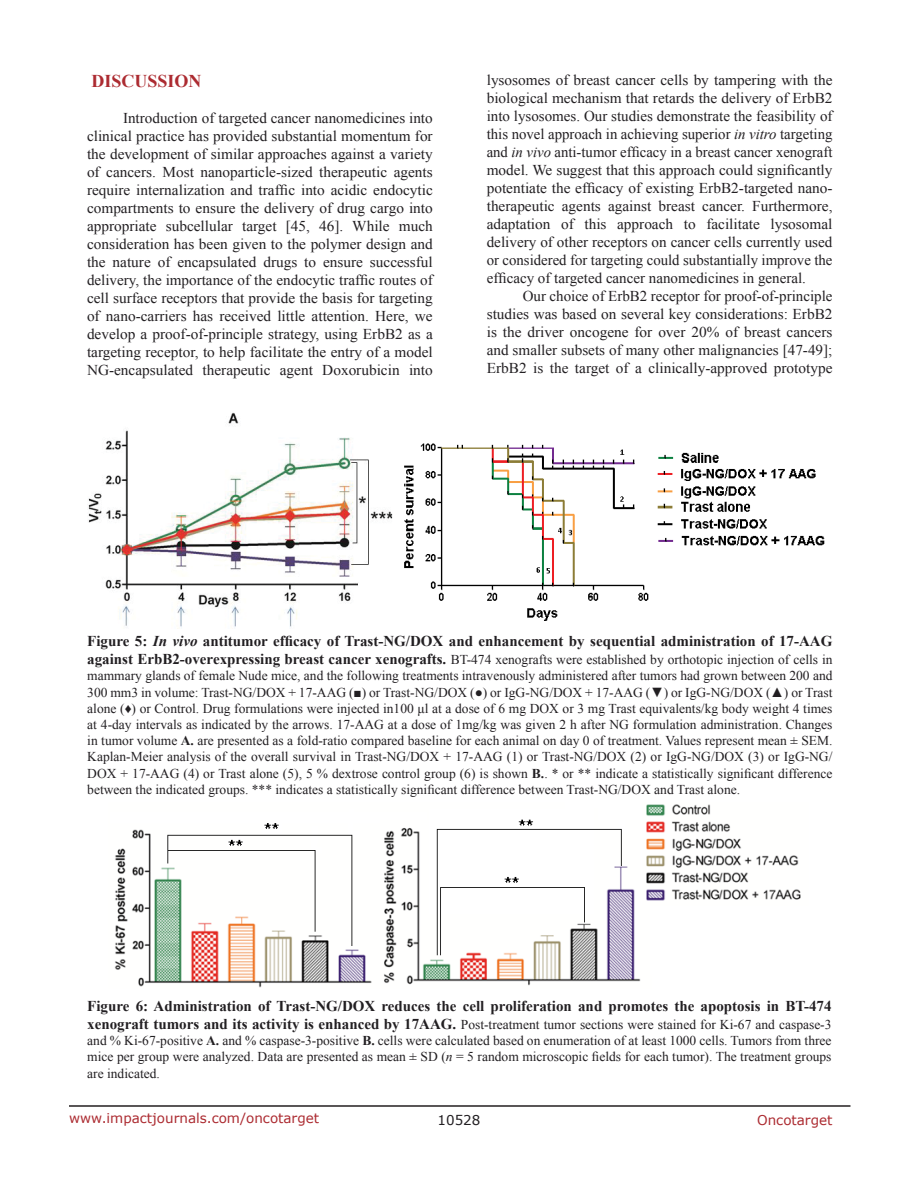
<style>
.page{position:relative;width:918px;height:1188px;background:#fff}
.page>*{position:absolute;margin:0;border:0;box-sizing:border-box;transform-origin:0 0}
.Heading{font:700 18px "Times New Roman";color:#ac2b31}
.BodyText{font:15px/18px "Times New Roman";color:#221f22;text-align:justify}
.FigureText{font:700 15px "Times New Roman";color:#221f22}
.FigureText-2{font:13.5px/16.2px "Times New Roman";color:#221f22;text-align:justify}
.t1{font:13.5px "Verdana";color:#ac2b31}
.t2{font:13.5px "Verdana";color:#221f22}
.s1{font-style:italic}
.s2{font-weight:700;font-size:15px}
.s3{font-weight:700}
</style>
<div class="page">
<hr style="left:69px;top:1105px;width:781px;height:2px;background:#231f20">
<img style="left:88px;top:412px;width:737px;height:217px">
<img style="left:114px;top:804px;width:687px;height:184px">
<p class="Heading" style="left:92px;top:69px;width:112px">DISCUSSION</p>
<p class="BodyText" style="left:87px;top:109px;width:347px;text-indent:36px">Introduction of targeted cancer nanomedicines into clinical practice has provided substantial momentum for the development of similar approaches against a variety of cancers. Most nanoparticle-sized therapeutic agents require internalization and traffic into acidic endocytic compartments to ensure the delivery of drug cargo into appropriate subcellular target [45, 46]. While much consideration has been given to the polymer design and the nature of encapsulated drugs to ensure successful delivery, the importance of the endocytic traffic routes of cell surface receptors that provide the basis for targeting of nano-carriers has received little attention. Here, we develop a proof-of-principle strategy, using ErbB2 as a targeting receptor, to help facilitate the entry of a model NG-encapsulated therapeutic agent Doxorubicin into</p>
<p class="BodyText" style="left:487px;top:71px;width:347px">lysosomes of breast cancer cells by tampering with the biological mechanism that retards the delivery of ErbB2 into lysosomes. Our studies demonstrate the feasibility of this novel approach in achieving superior <span class="s1">in vitro</span> targeting and <span class="s1">in vivo</span> anti-tumor efficacy in a breast cancer xenograft model. We suggest that this approach could significantly potentiate the efficacy of existing ErbB2-targeted nano&shy;therapeutic agents against breast cancer. Furthermore, adaptation of this approach to facilitate lysosomal delivery of other receptors on cancer cells currently used or considered for targeting could substantially improve the efficacy of targeted cancer nanomedicines in general.</p>
<p class="BodyText" style="left:487px;top:287px;width:347px;text-indent:36px">Our choice of ErbB2 receptor for proof-of-principle studies was based on several key considerations: ErbB2 is the driver oncogene for over 20% of breast cancers and smaller subsets of many other malignancies [47-49]; ErbB2 is the target of a clinically-approved prototype</p>
<p class="FigureText" style="left:87px;top:631px;width:747px">Figure 5: <span class="s1">In vivo</span> antitumor efficacy of Trast-NG/DOX and enhancement by sequential administration of 17-AAG</p>
<p class="FigureText-2" style="left:87px;top:651px;width:747px"><span class="s2">against ErbB2-overexpressing breast cancer xenografts.</span> BT-474 xenografts were established by orthotopic injection of cells in mammary glands of female Nude mice, and the following treatments intravenously administered after tumors had grown between 200 and 300 mm3 in volume: Trast-NG/DOX + 17-AAG (■) or Trast-NG/DOX (●) or IgG-NG/DOX + 17-AAG (▼) or IgG-NG/DOX (▲) or Trast alone (♦) or Control. Drug formulations were injected in100 μl at a dose of 6 mg DOX or 3 mg Trast equivalents/kg body weight 4 times at 4-day intervals as indicated by the arrows. 17-AAG at a dose of 1mg/kg was given 2 h after NG formulation administration. Changes in tumor volume <span class="s3">A.</span> are presented as a fold-ratio compared baseline for each animal on day 0 of treatment. Values represent mean ± SEM.<br>Kaplan-Meier analysis of the overall survival in Trast-NG/DOX + 17-AAG (1) or Trast-NG/DOX (2) or IgG-NG/DOX (3) or IgG-NG/ DOX + 17-AAG (4) or Trast alone (5), 5 % dextrose control group (6) is shown <span class="s3">B.</span>. * or ** indicate a statistically significant difference between the indicated groups. *** indicates a statistically significant difference between Trast-NG/DOX and Trast alone.</p>
<p class="FigureText" style="left:87px;top:996px;width:746px">Figure 6: Administration of Trast-NG/DOX reduces the cell proliferation and promotes the apoptosis in BT-474</p>
<p class="FigureText-2" style="left:87px;top:1016px;width:746px"><span class="s2">xenograft tumors and its activity is enhanced by 17AAG.</span> Post-treatment tumor sections were stained for Ki-67 and caspase-3 and % Ki-67-positive <span class="s3">A.</span> and % caspase-3-positive <span class="s3">B.</span> cells were calculated based on enumeration of at least 1000 cells. Tumors from three mice per group were analyzed. Data are presented as mean ± SD (<span class="s1">n</span> = 5 random microscopic fields for each tumor). The treatment groups are indicated.</p>
<p class="t1" style="left:69px;top:1109px;width:252px">www.impactjournals.com/oncotarget</p>
<p class="t2" style="left:438px;top:1111px;width:44px">10528</p>
<p class="t1" style="left:757px;top:1111px;width:77px">Oncotarget</p>
</div>
